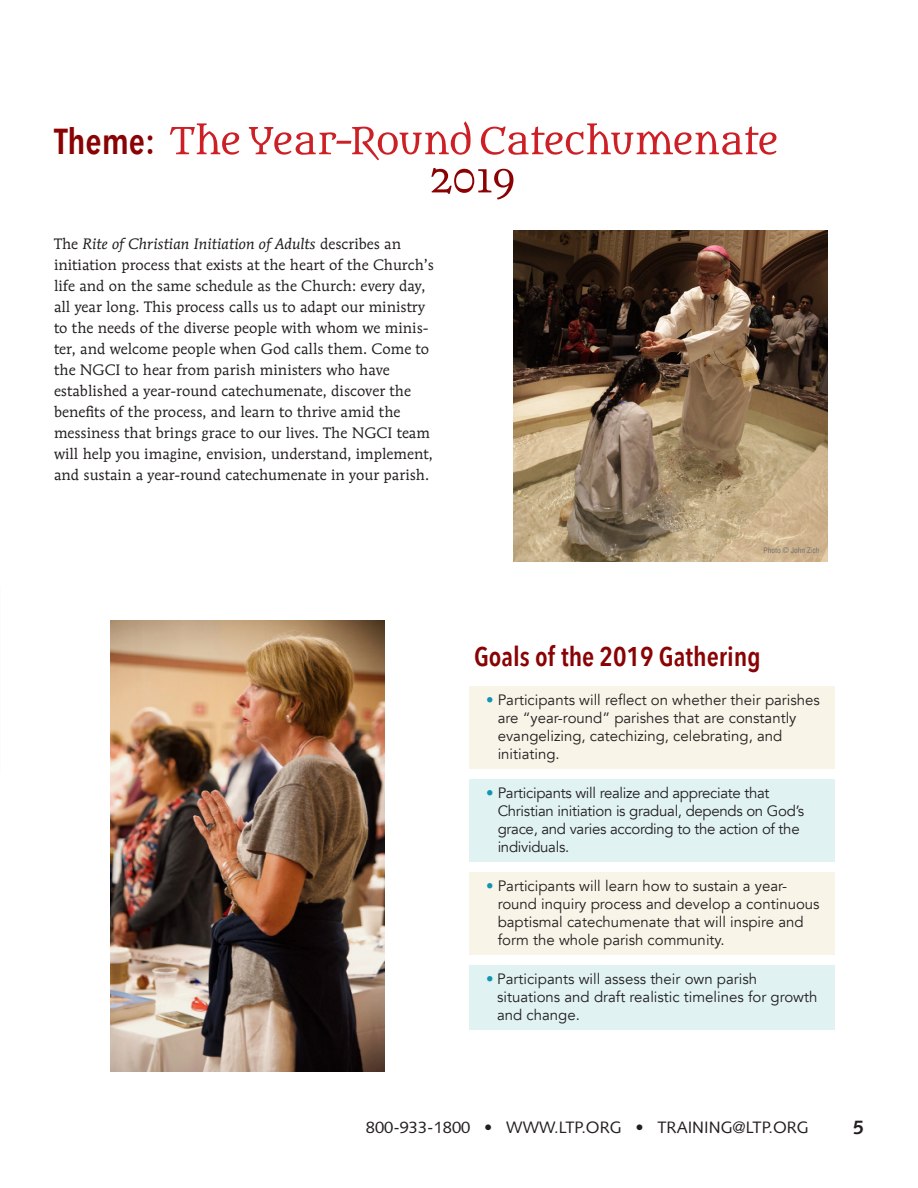
<style>
.page{position:relative;width:918px;height:1188px;background:#fff}
.page>*{position:absolute;margin:0;border:0;box-sizing:border-box;transform-origin:0 0}
.body{font:600 36px "Avenir Next Condensed";color:#890304}
.t1{font:600 27px "Avenir Next Condensed";color:#890304}
.t2{font:700 19.5px "Syntax LT Std";color:#231f20}
.t3{font:16.5px "Syntax LT Std";color:#231f20}
.body-2{font:15px/21px "Mendoza Roman Std";color:#231f20}
.bullet_list_color_1{font:15px/18px "Avenir";color:#231f20}
.bullet_list_color_2{font:15px/18px "Avenir";letter-spacing:-.02em;color:#231f20}
.bullet_list_color_2-2{font:15px/18px "Avenir";color:#231f20}
.t4{font:condensed 7.5px "Helvetica LT Std";color:#6c6d70}
.s1{font-style:italic}
.s2{color:#1195b1}
</style>
<div class="page">
<svg style="left:170px;top:123px;width:69px;height:32px"></svg>
<svg style="left:249px;top:121px;width:222px;height:39px"></svg>
<svg style="left:481px;top:123px;width:296px;height:32px"></svg>
<svg style="left:431px;top:168px;width:82px;height:32px"></svg>
<img style="left:514px;top:230px;width:313px;height:332px">
<img style="left:110px;top:620px;width:275px;height:452px">
<div style="left:470px;top:686px;width:366px;height:83px;background:#f8f4e8"></div>
<div style="left:470px;top:779px;width:366px;height:83px;background:#e0f2f2"></div>
<div style="left:470px;top:872px;width:366px;height:83px;background:#f8f4e8"></div>
<div style="left:470px;top:965px;width:366px;height:65px;background:#e0f2f2"></div>
<p class="body" style="left:54px;top:110px;width:103px">Theme:</p>
<p class="body-2" style="left:54px;top:233px;width:381px">The <span class="s1">Rite of Christian Initiation of Adults</span> describes an initiation process that exists at the heart of the Church’s life and on the same schedule as the Church: every day, all year long. This process calls us to adapt our ministry to the needs of the diverse people with whom we minis&shy;ter, and welcome people when God calls them. Come to the NGCI to hear from parish ministers who have established a year-round catechumenate, discover the benefits of the process, and learn to thrive amid the messiness that brings grace to our lives. The NGCI team will help you imagine, envision, understand, implement, and sustain a year-round catechumenate in your parish.</p>
<p class="t4" style="left:764px;top:546px;width:58px">Photo © John Zich</p>
<h1 class="t1" style="left:474px;top:633px;width:288px">Goals of the 2019 Gathering</h1>
<p class="bullet_list_color_1" style="left:498px;top:691px;width:324px;text-indent:-12px"><span class="s2">•</span> Participants will reflect on whether their parishes are “year-round” parishes that are constantly evangelizing, catechizing, celebrating, and initiating.</p>
<p class="bullet_list_color_2" style="left:498px;top:784px;width:308px;text-indent:-12px"><span class="s2">•</span> Participants will realize and appreciate that Christian initiation is gradual, depends on God’s grace, and varies according to the action of the individuals.</p>
<p class="bullet_list_color_1" style="left:498px;top:877px;width:324px;text-indent:-12px"><span class="s2">•</span> Participants will learn how to sustain a year&shy;round inquiry process and develop a continuous baptismal catechumenate that will inspire and form the whole parish community.</p>
<p class="bullet_list_color_2-2" style="left:497px;top:970px;width:322px;text-indent:-11px"><span class="s2">•</span> Participants will assess their own parish situations and draft realistic timelines for growth and change.</p>
<p class="t3" style="left:366px;top:1118px;width:444px">800-933-1800 • WWW.LTP.ORG • TRAINING@LTP.ORG</p>
<h3 class="t2" style="left:853px;top:1116px;width:12px">5</h3>
</div>
